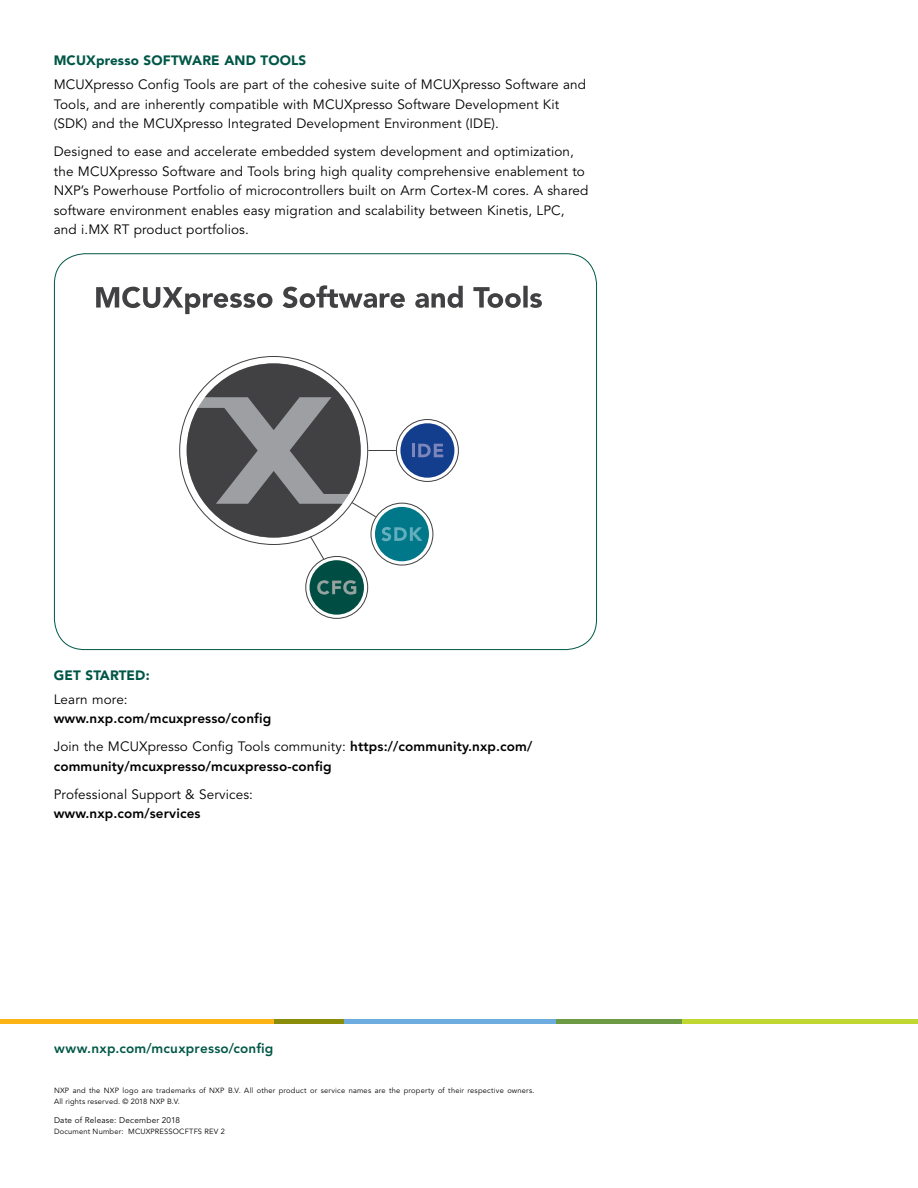
<style>
.page{position:relative;width:918px;height:1188px;background:#fff}
.page>*{position:absolute;margin:0;border:0;box-sizing:border-box;transform-origin:0 0}
._0-NXP_Body_Text{font:13.5px/19.5px "Avenir LT Std";letter-spacing:.01em;color:#000}
._0-NXP_Body_Text-2{font:800 13.5px/19.5px "Avenir LT Std";letter-spacing:.01em;color:#000}
._4-NXP_Body_Text_Hea{font:900 13.5px "Avenir LT Std";letter-spacing:.01em;color:#005747}
.NXP_URLBackPage{font:800 13.5px "Avenir LT Std";letter-spacing:.02em;color:#005747}
.NXP_Boilerplate{font:8.25px "Avenir LT Std";letter-spacing:.02em;color:#000}
.NXP_Boilerplate-2{font:7.5px/11.2px "Avenir LT Std";letter-spacing:.025em;color:#000}
.s1{font-weight:400}
.s2{font-weight:800}
</style>
<div class="page">
<hr style="left:344px;top:1019px;width:212px;height:4px;background:#6dacde">
<hr style="left:0;top:1019px;width:274px;height:4px;background:#fcb316">
<hr style="left:274px;top:1019px;width:70px;height:4px;background:#8a8d09">
<hr style="left:681px;top:1019px;width:237px;height:4px;background:#bfd730">
<hr style="left:556px;top:1019px;width:125px;height:4px;background:#6d9a45">
<div style="left:400px;top:423px;width:54px;height:55px;background:#133d8d;border-radius:50%"></div>
<div style="left:305px;top:556px;width:63px;height:63px;border:1px solid #414042;border-radius:50%"></div>
<div style="left:310px;top:560px;width:54px;height:55px;background:#004e43;border-radius:50%"></div>
<svg style="left:317px;top:580px;width:39px;height:15px"></svg>
<svg style="left:187px;top:363px;width:256px;height:197px"></svg>
<svg style="left:96px;top:285px;width:446px;height:29px"></svg>
<p class="_4-NXP_Body_Text_Hea" style="left:54px;top:52px;width:254px">MCUXpresso SOFTWARE AND TOOLS</p>
<p class="_0-NXP_Body_Text" style="left:54px;top:75px;width:534px">MCUXpresso Config Tools are part of the cohesive suite of MCUXpresso Software and<br>Tools, and are inherently compatible with MCUXpresso Software Development Kit (SDK) and the MCUXpresso Integrated Development Environment (IDE).</p>
<p class="_0-NXP_Body_Text" style="left:54px;top:142px;width:536px">Designed to ease and accelerate embedded system development and optimization, the MCUXpresso Software and Tools bring high quality comprehensive enablement to NXP’s Powerhouse Portfolio of microcontrollers built on Arm Cortex-M cores. A shared software environment enables easy migration and scalability between Kinetis, LPC, and i.MX RT product portfolios.</p>
<p class="_4-NXP_Body_Text_Hea" style="left:54px;top:667px;width:97px">GET STARTED:</p>
<p class="_0-NXP_Body_Text-2" style="left:54px;top:689px;width:219px"><span class="s1">Learn more: </span>www.nxp.com/mcuxpresso/config</p>
<p class="_0-NXP_Body_Text-2" style="left:54px;top:737px;width:480px"><span class="s1">Join the MCUXpresso Config Tools community:</span> https://community.nxp.com/ community/mcuxpresso/mcuxpresso-config</p>
<p class="_0-NXP_Body_Text" style="left:54px;top:785px;width:201px">Professional Support &amp; Services: <span class="s2">www.nxp.com/services</span></p>
<p class="NXP_URLBackPage" style="left:54px;top:1040px;width:221px">www.nxp.com/mcuxpresso/config</p>
<p class="NXP_Boilerplate-2" style="left:54px;top:1084px;width:482px">NXP and the NXP logo are trademarks of NXP B.V. All other product or service names are the property of their respective owners.<br>All rights reserved. © 2018 NXP B.V.</p>
<p class="NXP_Boilerplate" style="left:54px;top:1115px;width:128px">Date of Release: December 2018</p>
<p class="NXP_Boilerplate-2" style="left:54px;top:1126px;width:172px">Document Number: MCUXPRESSOCFTFS REV 2</p>
</div>
